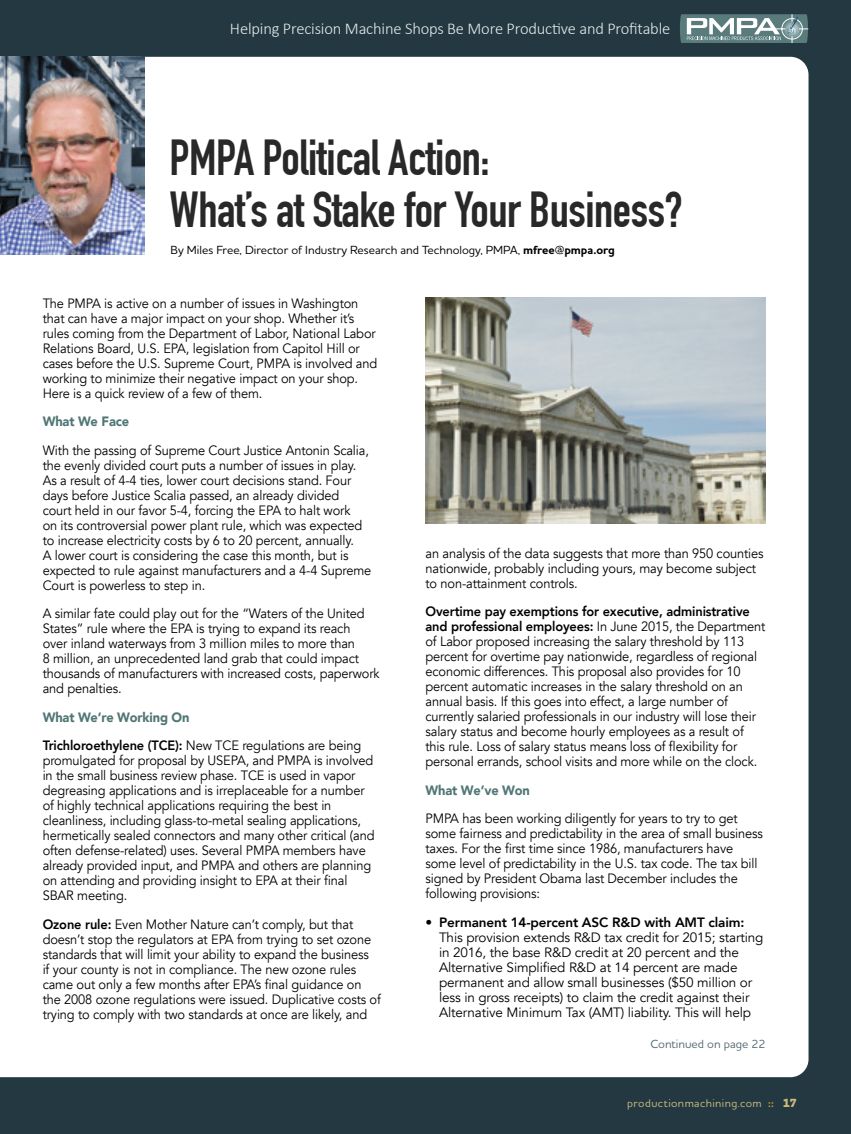
<style>
.page{position:relative;width:851px;height:1134px;background:#fff}
.page>*{position:absolute;margin:0;border:0;box-sizing:border-box;transform-origin:0 0}
.t1{font:700 49.5px/52.5px "DIN Condensed";letter-spacing:-.01em;color:#292829}
.t2{font:300 16.5px "Calibri";letter-spacing:-.01em;color:#e4ebeb}
.t3{font:13.5px/15px "Avenir";letter-spacing:-.01em;color:#000;scale:.95 1}
.t4{font:13.5px/15px "Avenir";letter-spacing:-.01em;color:#000}
.t5{font:800 13.5px "Avenir";letter-spacing:-.01em;color:#000}
.t6{font:900 13.5px "Avenir";letter-spacing:-.01em;color:#517676;scale:.95 1}
.t7{font:500 12px "Houschka Pro";color:#000}
.t8{font:500 12px "Houschka Pro";color:#556a75}
.t9{font:500 11.25px "Houschka Pro";letter-spacing:.04em;color:#cdbc7f}
.s1{font-weight:700}
.s2{font-weight:900;color:#517676}
.s3{font-weight:800}
.s4{font-weight:700;font-size:10.5px;color:#d09b2c}
.s5{font-weight:800;font-size:12px;color:#ccbb7c}
</style>
<div class="page">
<div style="left:0;top:0;width:850px;height:1134px;background:#243842"></div>
<div style="left:0;top:57px;width:808px;height:1020px;background:#fff"></div>
<svg style="left:680px;top:14px;width:129px;height:29px;background:#849c9e"></svg>
<img style="left:0;top:56px;width:145px;height:198px">
<img style="left:425px;top:298px;width:341px;height:226px">
<p class="t2" style="left:230px;top:19px;width:442px">Helping Precision Machine Shops Be More Productive and Profitable</p>
<h1 class="t1" style="left:169px;top:131px;width:515px">PMPA Political Action:<br>What’s at Stake for Your Business?</h1>
<p class="t7" style="left:170px;top:243px;width:446px">By Miles Free, Director of Industry Research and Technology, PMPA, <span class="s1">mfree@pmpa.org</span></p>
<p class="t3" style="left:43px;top:296px;width:354px">The PMPA is active on a number of issues in Washington that can have a major impact on your shop. Whether it’s rules coming from the Department of Labor, National Labor Relations Board, U.S. EPA, legislation from Capitol Hill or cases before the U.S. Supreme Court, PMPA is involved and working to minimize their negative impact on your shop.<br>Here is a quick review of a few of them.</p>
<p class="t6" style="left:43px;top:410px;width:93px">What We Face</p>
<p class="t3" style="left:43px;top:443px;width:347px">With the passing of Supreme Court Justice Antonin Scalia, the evenly divided court puts a number of issues in play.<br>As a result of 4-4 ties, lower court decisions stand. Four days before Justice Scalia passed, an already divided court held in our favor 5-4, forcing the EPA to halt work<br>on its controversial power plant rule, which was expected to increase electricity costs by 6 to 20 percent, annually.<br>A lower court is considering the case this month, but is expected to rule against manufacturers and a 4-4 Supreme Court is powerless to step in.</p>
<p class="t3" style="left:43px;top:606px;width:356px">A similar fate could play out for the “Waters of the United States” rule where the EPA is trying to expand its reach<br>over inland waterways from 3 million miles to more than<br>8 million, an unprecedented land grab that could impact thousands of manufacturers with increased costs, paperwork and penalties.</p>
<p class="t3" style="left:43px;top:703px;width:337px;line-height:28.5px"><span class="s2">What We’re Working On<br></span><span class="s3">Trichloroethylene (TCE):</span> New TCE regulations are being</p>
<p class="t3" style="left:43px;top:753px;width:351px">promulgated for proposal by USEPA, and PMPA is involved in the small business review phase. TCE is used in vapor degreasing applications and is irreplaceable for a number of highly technical applications requiring the best in cleanliness, including glass-to-metal sealing applications, hermetically sealed connectors and many other critical (and often defense-related) uses. Several PMPA members have already provided input, and PMPA and others are planning on attending and providing insight to EPA at their final SBAR meeting.</p>
<p class="t3" style="left:43px;top:917px;width:357px"><span class="s3">Ozone rule:</span> Even Mother Nature can’t comply, but that doesn’t stop the regulators at EPA from trying to set ozone standards that will limit your ability to expand the business<br>if your county is not in compliance. The new ozone rules came out only a few months after EPA’s final guidance on the 2008 ozone regulations were issued. Duplicative costs of trying to comply with two standards at once are likely, and</p>
<p class="t3" style="left:425px;top:546px;width:357px">an analysis of the data suggests that more than 950 counties nationwide, probably including yours, may become subject to non-attainment controls.</p>
<p class="t3" style="left:425px;top:604px;width:359px"><span class="s3">Overtime pay exemptions for executive, administrative and professional employees:</span> In June 2015, the Department of Labor proposed increasing the salary threshold by 113 percent for overtime pay nationwide, regardless of regional economic differences. This proposal also provides for 10 percent automatic increases in the salary threshold on an annual basis. If this goes into effect, a large number of currently salaried professionals in our industry will lose their salary status and become hourly employees as a result of this rule. Loss of salary status means loss of flexibility for personal errands, school visits and more while on the clock.</p>
<p class="t6" style="left:425px;top:779px;width:111px">What We’ve Won</p>
<p class="t3" style="left:425px;top:811px;width:356px">PMPA has been working diligently for years to try to get some fairness and predictability in the area of small business taxes. For the first time since 1986, manufacturers have some level of predictability in the U.S. tax code. The tax bill signed by President Obama last December includes the following provisions:</p>
<p class="t5" style="left:425px;top:912px;width:320px">• Permanent 14-percent ASC R&amp;D with AMT claim:</p>
<p class="t4" style="left:439px;top:930px;width:326px">This provision extends R&amp;D tax credit for 2015; starting in 2016, the base R&amp;D credit at 20 percent and the Alternative Simplified R&amp;D at 14 percent are made permanent and allow small businesses ($50 million or less in gross receipts) to claim the credit against their Alternative Minimum Tax (AMT) liability. This will help</p>
<p class="t8" style="left:650px;top:1036px;width:117px">Continued on page 22</p>
<p class="t9" style="left:627px;top:1096px;width:171px">productionmachining.com <span class="s4">::</span> <span class="s5">17</span></p>
</div>
